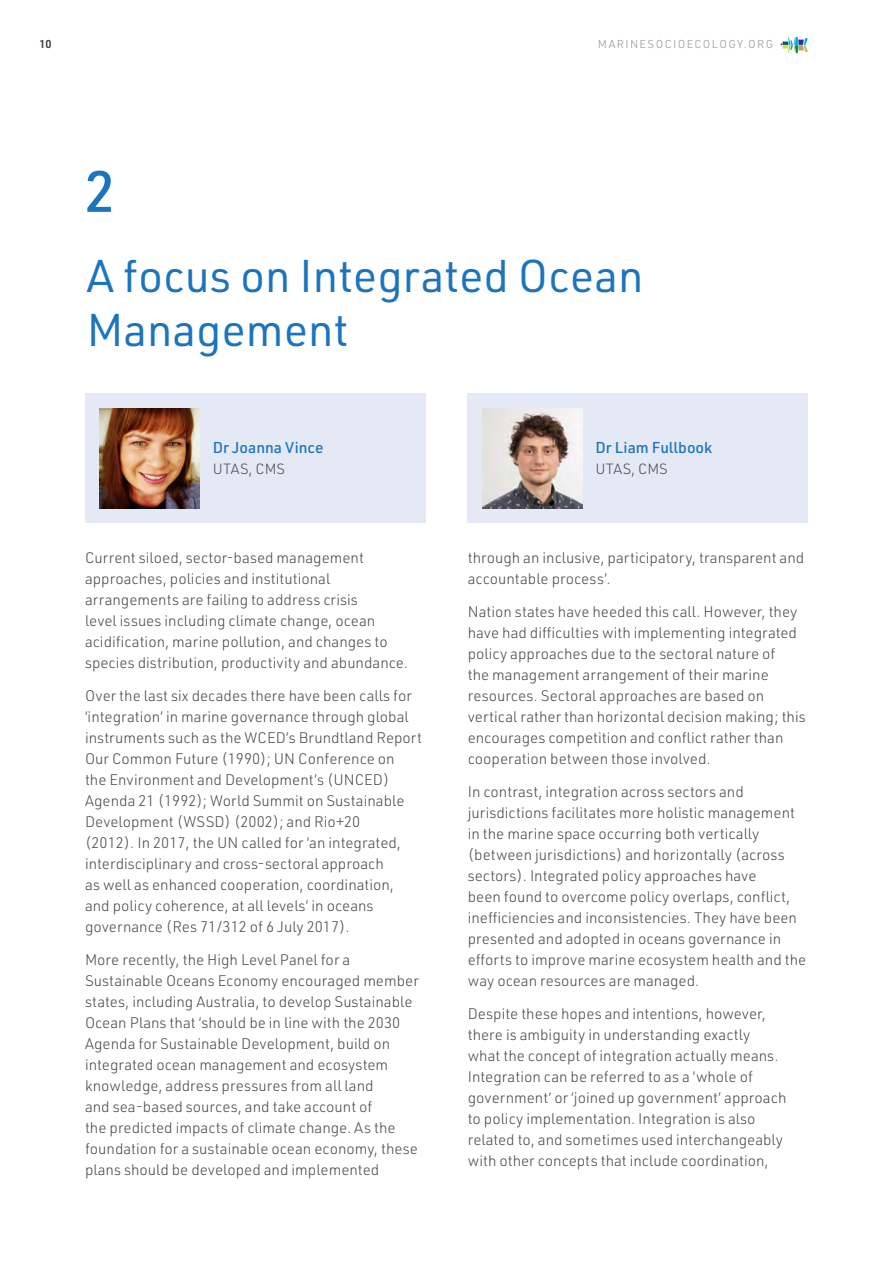
<style>
.page{position:relative;width:893px;height:1263px;background:#fff}
.page>*{position:absolute;margin:0;border:0;box-sizing:border-box;transform-origin:0 0}
.t1{font:500 57px "URWDIN";color:#1c75bc}
.t2{font:45px/54px "URWDIN";color:#1c75bc}
.t3{font:500 15.45px "URWDIN";color:#1c75bc}
.t4{font:300 15px/21px "URWDIN";color:#4d4d4f}
.t5{font:300 14.55px "URWDIN";color:#4d4d4f}
.t6{font:300 11.25px "URWDIN";letter-spacing:.12em;color:#939598}
.t7{font:600 11.25px "URWDIN";color:#414042}
</style>
<div class="page">
<div style="left:468px;top:393px;width:340px;height:130px;background:#e5e9f6"></div>
<img style="left:483px;top:409px;width:99px;height:99px">
<div style="left:85px;top:393px;width:340px;height:130px;background:#e5e9f6"></div>
<img style="left:100px;top:409px;width:99px;height:99px">
<svg style="left:780px;top:37px;width:28px;height:16px"></svg>
<p class="t7" style="left:40px;top:37px;width:14px">10</p>
<p class="t6" style="left:598px;top:37px;width:177px">MARINESOCIOECOLOGY.ORG</p>
<h1 class="t1" style="left:85px;top:153px;width:32px">2</h1>
<h2 class="t2" style="left:87px;top:247px;width:558px">A focus on Integrated Ocean<br>Management</h2>
<p class="t3" style="left:213px;top:437px;width:112px">Dr Joanna Vince</p>
<p class="t5" style="left:213px;top:459px;width:74px">UTAS, CMS</p>
<p class="t4" style="left:85px;top:547px;width:324px">Current siloed, sector-based management approaches, policies and institutional arrangements are failing to address crisis<br>level issues including climate change, ocean acidification, marine pollution, and changes to species distribution, productivity and abundance.</p>
<p class="t4" style="left:85px;top:685px;width:339px">Over the last six decades there have been calls for ‘integration’ in marine governance through global instruments such as the WCED’s Brundtland Report Our Common Future (1990); UN Conference on<br>the Environment and Development’s (UNCED)<br>Agenda 21 (1992); World Summit on Sustainable Development (WSSD) (2002); and Rio+20<br>(2012). In 2017, the UN called for ‘an integrated, interdisciplinary and cross-sectoral approach<br>as well as enhanced cooperation, coordination, and policy coherence, at all levels’ in oceans governance (Res 71/312 of 6 July 2017).</p>
<p class="t4" style="left:85px;top:949px;width:335px">More recently, the High Level Panel for a Sustainable Oceans Economy encouraged member states, including Australia, to develop Sustainable Ocean Plans that ‘should be in line with the 2030<br>Agenda for Sustainable Development, build on integrated ocean management and ecosystem knowledge, address pressures from all land<br>and sea-based sources, and take account of<br>the predicted impacts of climate change. As the foundation for a sustainable ocean economy, these plans should be developed and implemented</p>
<p class="t3" style="left:595px;top:437px;width:118px">Dr Liam Fullbook</p>
<p class="t5" style="left:595px;top:459px;width:74px">UTAS, CMS</p>
<p class="t4" style="left:468px;top:547px;width:338px">through an inclusive, participatory, transparent and accountable process’.</p>
<p class="t4" style="left:468px;top:601px;width:339px">Nation states have heeded this call. However, they have had difficulties with implementing integrated policy approaches due to the sectoral nature of<br>the management arrangement of their marine resources. Sectoral approaches are based on vertical rather than horizontal decision making; this encourages competition and conflict rather than cooperation between those involved.</p>
<p class="t4" style="left:468px;top:781px;width:340px">In contrast, integration across sectors and jurisdictions facilitates more holistic management in the marine space occurring both vertically (between jurisdictions) and horizontally (across sectors). Integrated policy approaches have<br>been found to overcome policy overlaps, conflict, inefficiencies and inconsistencies. They have been presented and adopted in oceans governance in efforts to improve marine ecosystem health and the way ocean resources are managed.</p>
<p class="t4" style="left:468px;top:1003px;width:320px">Despite these hopes and intentions, however, there is ambiguity in understanding exactly what the concept of integration actually means.<br>Integration can be referred to as a ‘whole of government’ or ‘joined up government’ approach to policy implementation. Integration is also related to, and sometimes used interchangeably with other concepts that include coordination,</p>
</div>
